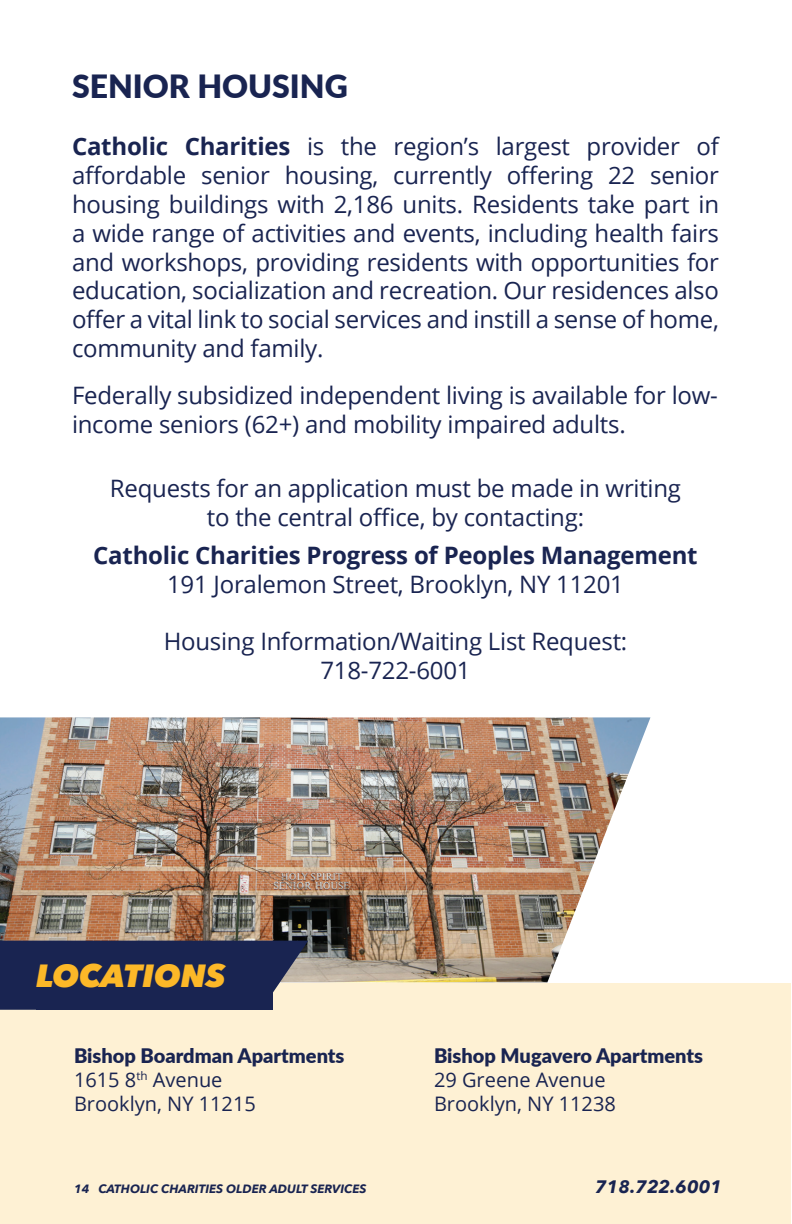
<style>
.page{position:relative;width:792px;height:1224px;background:#fff}
.page>*{position:absolute;margin:0;border:0;box-sizing:border-box;transform-origin:0 0}
.t1{font:900 32px "Lato";color:#192451}
.t2{font:italic 800 32px "Avenir Next";color:#fcb828}
.t3{font:24px/28.8px "Open Sans";letter-spacing:-.01em;color:#192451;text-align:justify}
.t4{font:700 24px "Open Sans";letter-spacing:-.01em;color:#192451}
.t5{font:20px "Open Sans";color:#192451}
.t6{font:900 20px "Lato";color:#192451}
.t7{font:italic 700 18px "Avenir Next";color:#192451}
.t8{font:italic 700 12px "Avenir Next";color:#192451}
.s1{font-weight:700}
</style>
<div class="page">
<img style="left:0;top:717px;width:650px;height:265px">
<div style="left:0;top:984px;width:791px;height:240px;background:#fef1d4"></div>
<svg style="left:0;top:941px;width:308px;height:69px;background:#3d4465"></svg>
<div style="left:36px;top:955px;width:237px;height:55px;background:#192451"></div>
<p class="t1" style="left:72px;top:62px;width:277px">SENIOR HOUSING</p>
<p class="t3" style="left:72px;top:132px;width:649px"><span class="s1">Catholic Charities</span> is the region’s largest provider of affordable senior housing, currently offering 22 senior housing buildings with 2,186 units. Residents take part in a wide range of activities and events, including health fairs and workshops, providing residents with opportunities for education, socialization and recreation. Our residences also offer a vital link to social services and instill a sense of home, community and family.</p>
<p class="t3" style="left:72px;top:380px;width:648px">Federally subsidized independent living is available for low&shy;income seniors (62+) and mobility impaired adults.</p>
<p class="t3" style="left:110px;top:474px;width:573px;text-align:center">Requests for an application must be made in writing to the central office, by contacting:</p>
<p class="t4" style="left:93px;top:538px;width:606px">Catholic Charities Progress of Peoples Management</p>
<p class="t3" style="left:167px;top:569px;width:458px">191 Joralemon Street, Brooklyn, NY 11201</p>
<p class="t3" style="left:164px;top:627px;width:465px">Housing Information/Waiting List Request:</p>
<p class="t3" style="left:320px;top:655px;width:152px">718-722-6001</p>
<p class="t2" style="left:36px;top:956px;width:191px">LOCATIONS</p>
<p class="t6" style="left:74px;top:1041px;width:272px">Bishop Boardman Apartments</p>
<p class="t5" style="left:74px;top:1066px;width:150px">1615 8<sup>th</sup> Avenue</p>
<p class="t5" style="left:74px;top:1090px;width:183px">Brooklyn, NY 11215</p>
<p class="t6" style="left:434px;top:1041px;width:271px">Bishop Mugavero Apartments</p>
<p class="t5" style="left:434px;top:1066px;width:173px">29 Greene Avenue</p>
<p class="t5" style="left:434px;top:1090px;width:183px">Brooklyn, NY 11238</p>
<p class="t8" style="left:74px;top:1178px;width:294px">14 CATHOLIC CHARITIES OLDER ADULT SERVICES</p>
<p class="t7" style="left:595px;top:1171px;width:128px">718.722.6001</p>
</div>
